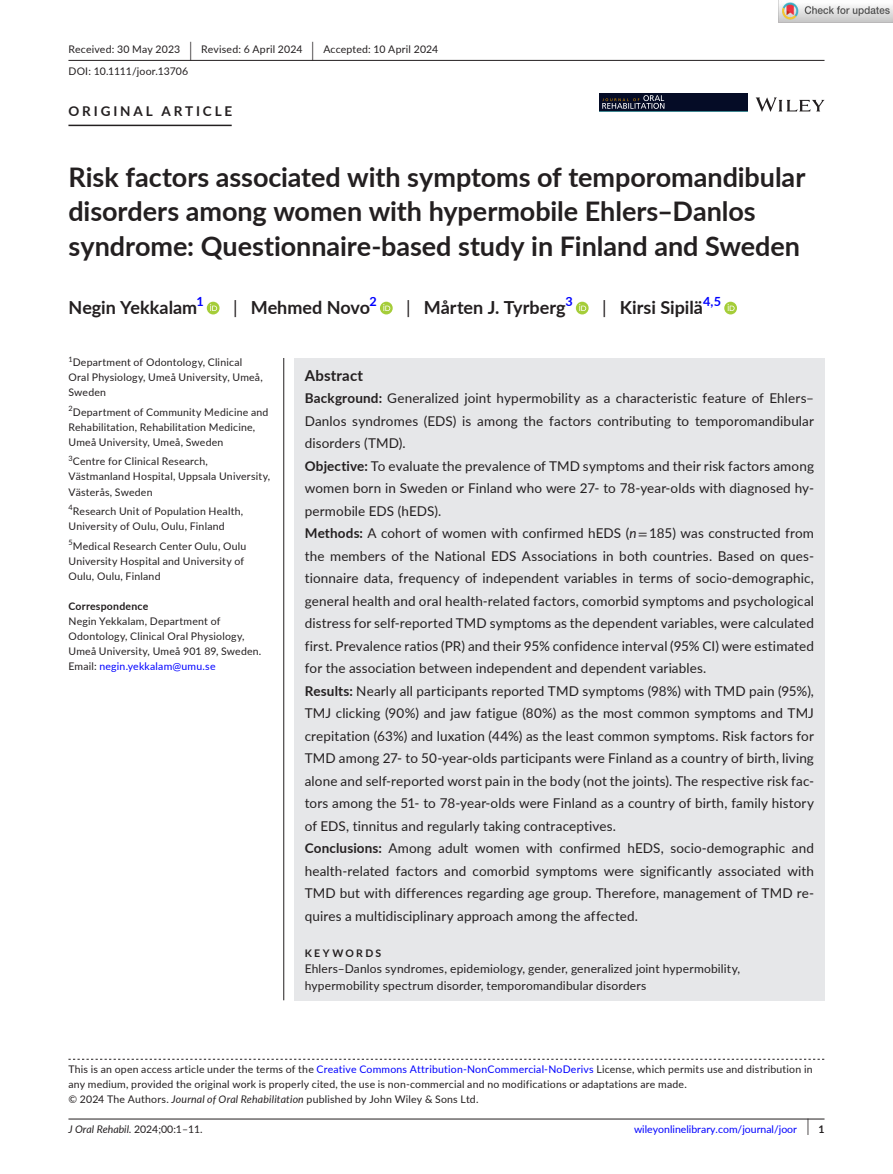
<style>
.page{position:relative;width:893px;height:1174px;background:#fff}
.page>*{position:absolute;margin:0;border:0;box-sizing:border-box;transform-origin:0 0}
.t1{font:700 27px/34.5px "Lato";color:#231f20}
.t2{font:700 18px "Lato";color:#231f20}
.t3{font:700 15px "Lato";letter-spacing:.015em;color:#231f20}
.t4{font:13.5px/22.5px "Lato";letter-spacing:.01em;color:#231f20}
.t5{font:700 13.5px "Lato";letter-spacing:.21em;color:#231f20}
.t6{font:12px/16.5px "Lato";letter-spacing:.015em;color:#231f20}
.t7{font:10.5px/15px "Lato";letter-spacing:.02em;color:#231f20}
.t8{font:10.5px "Lato";color:#00f}
.t9{font:italic 10.5px "Lato";color:#231f20}
.t10{font:700 10.5px "Lato";letter-spacing:.02em;color:#231f20}
.t11{font:700 10.5px "Lato";letter-spacing:.22em;color:#231f20}
.t12{font:7.35px "Lato";color:#231f20}
.s1{font-size:19.65px}
.s2{font-weight:400}
.s3{color:#00f}
.s4{font-weight:700}
.s5{font-style:italic}
.s6{font-family:"STIX"}
.s7{font-style:normal}
.s8{font-size:17.4px;color:#231f20}
.s9{font-weight:700;color:#231f20}
</style>
<div class="page">
<hr style="left:68px;top:1118px;width:756px;height:1px;background:#231f20">
<svg style="left:756px;top:97px;width:68px;height:15px"></svg>
<div style="left:599px;top:93px;width:149px;height:19px;background:#050c26"></div>
<hr style="left:599px;top:111px;width:149px;height:1px;background:#3e8690">
<svg style="left:602px;top:95px;width:62px;height:14px"></svg>
<hr style="left:68px;top:60px;width:756px;height:1px;background:#231f20">
<hr style="left:68px;top:125px;width:164px;height:1px;background:#231f20">
<div style="left:207px;top:302px;width:13px;height:12px;background:#a5cd39;border-radius:50%"></div>
<svg style="left:210px;top:304px;width:7px;height:7px"></svg>
<div style="left:380px;top:302px;width:13px;height:12px;background:#a5cd39;border-radius:50%"></div>
<svg style="left:383px;top:304px;width:7px;height:7px"></svg>
<div style="left:576px;top:302px;width:13px;height:12px;background:#a5cd39;border-radius:50%"></div>
<svg style="left:579px;top:304px;width:7px;height:7px"></svg>
<svg style="left:724px;top:302px;width:13px;height:12px"></svg>
<svg style="left:728px;top:304px;width:7px;height:7px"></svg>
<svg style="left:68px;top:1058px;width:756px;height:1px"></svg>
<div style="left:294px;top:358px;width:530px;height:642px;background:#e6e7e9"></div>
<hr style="left:283px;top:358px;width:1px;height:642px;background:#231f20">
<img style="left:779px;top:2px;width:114px;height:20px">
<p class="t7" style="left:68px;top:38px;width:371px;line-height:21.8px">Received: 30 May 2023 <span class="s1">|</span> Revised: 6 April 2024 <span class="s1">|</span> Accepted: 10 April 2024<br>DOI: 10.1111/joor.13706</p>
<p class="t5" style="left:68px;top:106px;width:165px">ORIGINAL ARTICLE</p>
<h1 class="t1" style="left:68px;top:162px;width:738px">Risk factors associated with symptoms of temporomandibular disorders among women with hypermobile Ehlers–Danlos syndrome: Questionnaire- based study in Finland and Sweden</h1>
<h2 class="t2" style="left:68px;top:300px;width:137px">Negin Yekkalam<sup>1</sup></h2>
<h2 class="t2" style="left:233px;top:300px;width:145px"><span class="s2">|</span> Mehmed Novo<sup>2</sup></h2>
<h2 class="t2" style="left:406px;top:300px;width:168px"><span class="s2">|</span> Mårten J. Tyrberg<sup>3</sup></h2>
<h2 class="t2" style="left:602px;top:300px;width:121px"><span class="s2">|</span> Kirsi Sipilä<sup>4,5</sup></h2>
<p class="t12" style="left:68px;top:356px;width:6px">1</p>
<p class="t7" style="left:68px;top:355px;width:196px;text-indent:4px">Department of Odontology, Clinical<br>Oral Physiology, Umeå University, Umeå,<br>Sweden</p>
<p class="t7" style="left:68px;top:404px;width:201px"><sup>2</sup>Department of Community Medicine and<br>Rehabilitation, Rehabilitation Medicine,<br>Umeå University, Umeå, Sweden</p>
<p class="t7" style="left:68px;top:454px;width:203px"><sup>3</sup>Centre for Clinical Research,<br>Västmanland Hospital, Uppsala University,<br>Västerås, Sweden</p>
<p class="t7" style="left:68px;top:503px;width:176px"><sup>4</sup>Research Unit of Population Health,<br>University of Oulu, Oulu, Finland</p>
<p class="t7" style="left:68px;top:538px;width:179px"><sup>5</sup>Medical Research Center Oulu, Oulu<br>University Hospital and University of<br>Oulu, Oulu, Finland</p>
<p class="t10" style="left:68px;top:601px;width:81px">Correspondence</p>
<p class="t7" style="left:68px;top:613px;width:194px">Negin Yekkalam, Department of Odontology, Clinical Oral Physiology, Umeå University, Umeå 901 89, Sweden.<br>Email: <span class="s3">negin.yekkalam@umu.se</span></p>
<p class="t3" style="left:305px;top:369px;width:60px">Abstract</p>
<p class="t4" style="left:305px;top:386px;width:511px"><span class="s4">Background:</span> Generalized joint hypermobility as a characteristic feature of Ehlers– Danlos syndromes (EDS) is among the factors contributing to temporomandibular disorders (TMD).<br><span class="s4">Objective:</span> To evaluate the prevalence of TMD symptoms and their risk factors among women born in Sweden or Finland who were 27- to 78- year- olds with diagnosed hy&shy;permobile EDS (hEDS).<br><span class="s4">Methods:</span> A cohort of women with confirmed hEDS (<span class="s5">n</span><span class="s6">=</span> 185) was constructed from the members of the National EDS Associations in both countries. Based on ques&shy;tionnaire data, frequency of independent variables in terms of socio- demographic, general health and oral health- related factors, comorbid symptoms and psychological distress for self- reported TMD symptoms as the dependent variables, were calculated first. Prevalence ratios (PR) and their 95% confidence interval (95% CI) were estimated for the association between independent and dependent variables.<br><span class="s4">Results:</span> Nearly all participants reported TMD symptoms (98%) with TMD pain (95%), TMJ clicking (90%) and jaw fatigue (80%) as the most common symptoms and TMJ crepitation (63%) and luxation (44%) as the least common symptoms. Risk factors for TMD among 27- to 50- year- olds participants were Finland as a country of birth, living alone and self- reported worst pain in the body (not the joints). The respective risk fac&shy;tors among the 51- to 78- year- olds were Finland as a country of birth, family history of EDS, tinnitus and regularly taking contraceptives.<br><span class="s4">Conclusions:</span> Among adult women with confirmed hEDS, socio- demographic and health- related factors and comorbid symptoms were significantly associated with TMD but with differences regarding age group. Therefore, management of TMD re&shy;quires a multidisciplinary approach among the affected.</p>
<p class="t11" style="left:305px;top:948px;width:78px">KEYWORDS</p>
<p class="t6" style="left:305px;top:960px;width:437px">Ehlers–Danlos syndromes, epidemiology, gender, generalized joint hypermobility, hypermobility spectrum disorder, temporomandibular disorders</p>
<p class="t7" style="left:68px;top:1061px;width:746px">This is an open access article under the terms of the <span class="s3">Creative Commons Attribution-NonCommercial-NoDerivs</span> License, which permits use and distribution in any medium, provided the original work is properly cited, the use is non-commercial and no modifications or adaptations are made.<br>© 2024 The Authors. <span class="s5">Journal of Oral Rehabilitation</span> published by John Wiley &amp; Sons Ltd.</p>
<p class="t9" style="left:68px;top:1124px;width:136px">J Oral Rehabil. <span class="s7">2024;00:1–11.</span></p>
<p class="t8" style="left:634px;top:1124px;width:192px">wileyonlinelibrary.com/journal/joor <span class="s8">|</span> <span class="s9">1</span></p>
</div>
